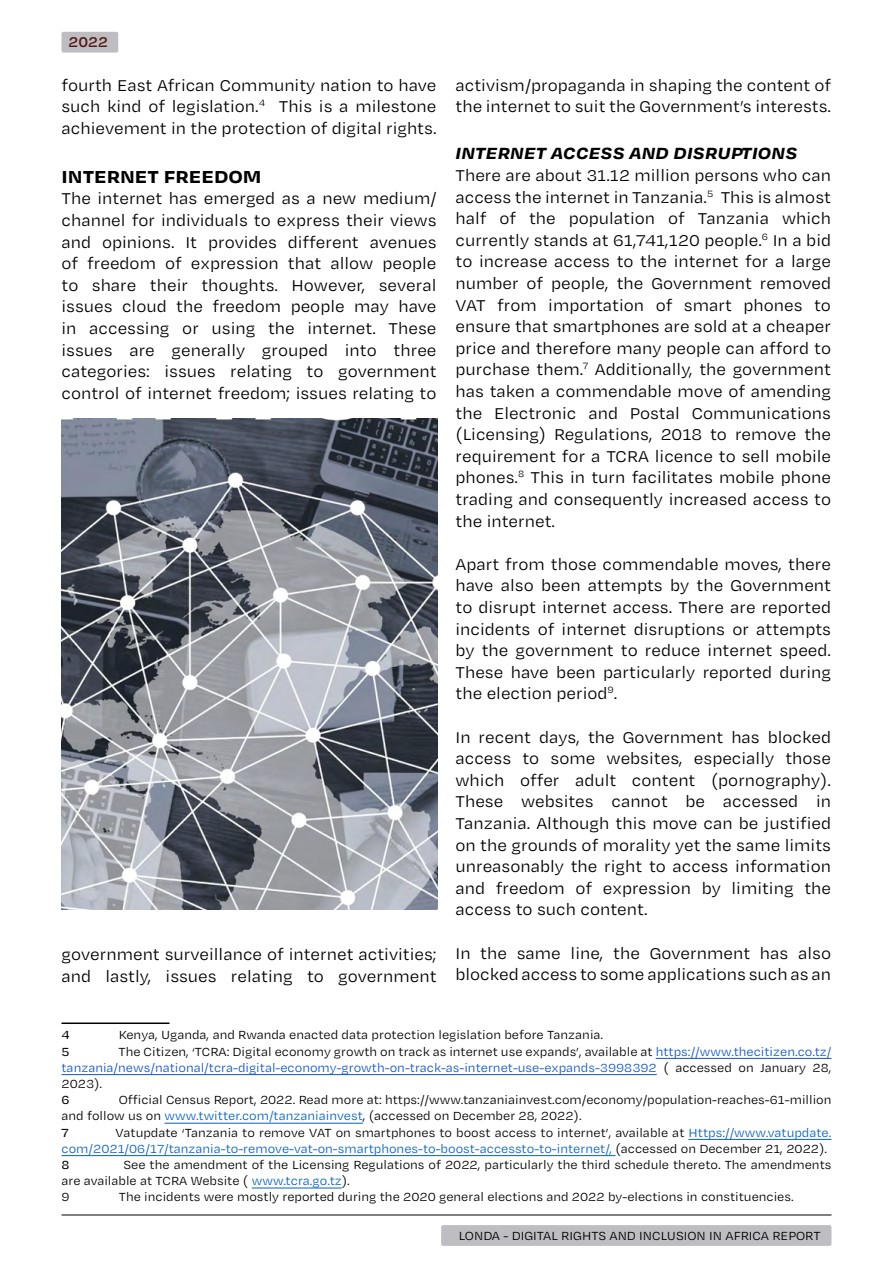
<style>
.page{position:relative;width:893px;height:1263px;background:#fff}
.page>*{position:absolute;margin:0;border:0;box-sizing:border-box;transform-origin:0 0}
.t1{font:700 22.5px "Degular Text";color:#000}
.t2{font:italic 700 21px "Degular Text";color:#000}
.t3{font:18px/21.6px "Degular Text";color:#000;text-align:justify}
.t4{font:600 16.2px "Degular Text";color:#561811}
.t5{font:13.5px/16.2px "Degular Text";color:#000}
.t6{font:13.5px/16.2px "Degular Text";color:#15c;text-align:justify}
.t7{font:500 13.5px "Degular Text";color:#000}
.s1{color:#000}
.s2{color:#0563c1}
.s3{font-weight:500}
</style>
<div class="page">
<div style="left:441px;top:1225px;width:390px;height:21px;background:#bebdc2;border-radius:2px"></div>
<hr style="left:62px;top:1214px;width:769px;height:1px;background:#000">
<div style="left:61px;top:32px;width:57px;height:21px;background:#bebdc2;border-radius:2px"></div>
<hr style="left:62px;top:1022px;width:108px;height:2px;background:#000">
<hr style="left:656px;top:1058px;width:175px;height:1px;background:#15c">
<hr style="left:62px;top:1074px;width:595px;height:1px;background:#15c">
<hr style="left:164px;top:1123px;width:199px;height:1px;background:#0563c1">
<hr style="left:689px;top:1139px;width:142px;height:1px;background:#0563c1">
<hr style="left:62px;top:1155px;width:553px;height:1px;background:#0563c1">
<hr style="left:252px;top:1188px;width:90px;height:1px;background:#0563c1">
<img style="left:62px;top:418px;width:375px;height:492px">
<p class="t4" style="left:68px;top:31px;width:41px">2022</p>
<p class="t3" style="left:61px;top:74px;width:377px">fourth East African Community nation to have such kind of legislation.<sup>4</sup> This is a milestone achievement in the protection of digital rights.</p>
<p class="t1" style="left:62px;top:160px;width:202px">Internet Freedom</p>
<p class="t3" style="left:62px;top:187px;width:377px">The internet has emerged as a new medium/ channel for individuals to express their views and opinions. It provides different avenues of freedom of expression that allow people to share their thoughts. However, several issues cloud the freedom people may have in accessing or using the internet. These issues are generally grouped into three categories: issues relating to government control of internet freedom; issues relating to</p>
<p class="t3" style="left:62px;top:943px;width:377px">government surveillance of internet activities; and lastly, issues relating to government</p>
<p class="t3" style="left:455px;top:74px;width:377px">activism/propaganda in shaping the content of the internet to suit the Government’s interests.</p>
<p class="t2" style="left:455px;top:138px;width:344px">Internet Access and Disruptions</p>
<p class="t3" style="left:455px;top:164px;width:377px">There are about 31.12 million persons who can access the internet in Tanzania.<sup>5</sup> This is almost half of the population of Tanzania which currently stands at 61,741,120 people.<sup>6</sup> In a bid to increase access to the internet for a large number of people, the Government removed VAT from importation of smart phones to ensure that smartphones are sold at a cheaper price and therefore many people can afford to purchase them.<sup>7</sup> Additionally, the government has taken a commendable move of amending the Electronic and Postal Communications (Licensing) Regulations, 2018 to remove the requirement for a TCRA licence to sell mobile phones.<sup>8</sup> This in turn facilitates mobile phone trading and consequently increased access to the internet.</p>
<p class="t3" style="left:455px;top:552px;width:377px">Apart from those commendable moves, there have also been attempts by the Government to disrupt internet access. There are reported incidents of internet disruptions or attempts by the government to reduce internet speed.<br>These have been particularly reported during the election period<sup>9</sup>.</p>
<p class="t3" style="left:455px;top:725px;width:377px">In recent days, the Government has blocked access to some websites, especially those which offer adult content (pornography).<br>These websites cannot be accessed in Tanzania. Although this move can be justified on the grounds of morality yet the same limits unreasonably the right to access information and freedom of expression by limiting the access to such content.</p>
<p class="t3" style="left:455px;top:941px;width:377px">In the same line, the Government has also blocked access to some applications such as an</p>
<p class="t7" style="left:62px;top:1026px;width:10px">4</p>
<p class="t5" style="left:119px;top:1026px;width:486px">Kenya, Uganda, and Rwanda enacted data protection legislation before Tanzania.</p>
<p class="t7" style="left:62px;top:1043px;width:10px">5</p>
<p class="t6" style="left:62px;top:1043px;width:771px;text-indent:57px"><span class="s1">The Citizen, ‘TCRA: Digital economy growth on track as internet use expands’, available at</span> https://www.thecitizen.co.tz/ tanzania/news/national/tcra-digital-economy-growth-on-track-as-internet-use-expands-3998392 <span class="s1">( accessed on January 28, 2023).</span></p>
<p class="t7" style="left:62px;top:1091px;width:10px">6</p>
<p class="t5" style="left:62px;top:1091px;width:771px;text-indent:57px">Official Census Report, 2022. Read more at: https://www.tanzaniainvest.com/economy/population-reaches-61-million and follow us on <span class="s2">www.twitter.com/tanzaniainvest</span>, (accessed on December 28, 2022).<br><span class="s3">7</span></p>
<p class="t5" style="left:62px;top:1124px;width:771px;text-indent:54px">Vatupdate ‘Tanzania to remove VAT on smartphones to boost access to internet’, available at <span class="s2">Https://www.vatupdate. com/2021/06/17/tanzania-to-remove-vat-on-smartphones-to-boost-accessto-to-internet/,</span> (accessed on December 21, 2022).<br><span class="s3">8</span></p>
<p class="t5" style="left:62px;top:1156px;width:771px;text-indent:62px">See the amendment of the Licensing Regulations of 2022, particularly the third schedule thereto. The amendments are available at TCRA Website ( <span class="s2">www.tcra.go.tz</span>).<br>9</p>
<p class="t5" style="left:119px;top:1188px;width:676px">The incidents were mostly reported during the 2020 general elections and 2022 by-elections in constituencies.</p>
<p class="t5" style="left:459px;top:1227px;width:363px">LONDA - DIGITAL RIGHTS AND INCLUSION IN AFRICA REPORT</p>
</div>
